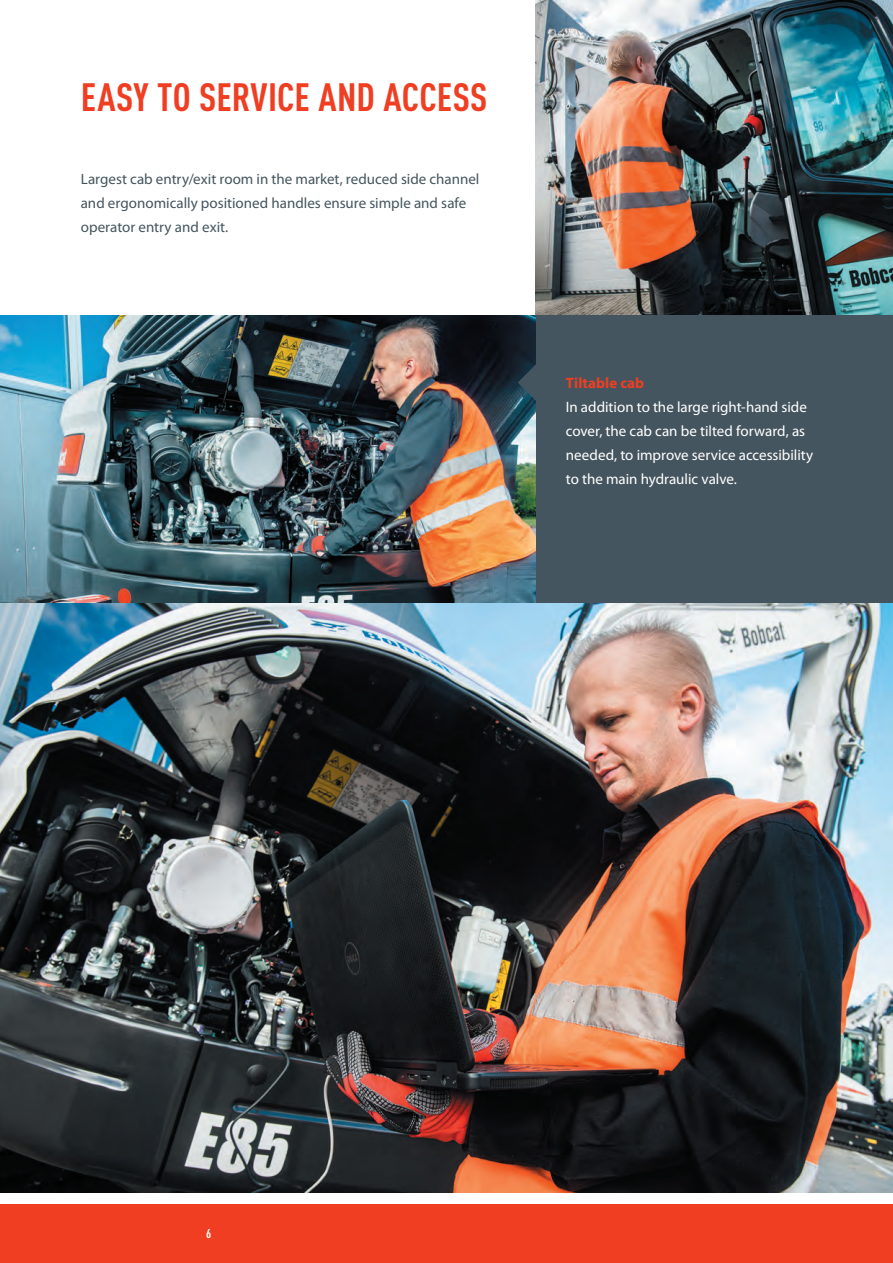
<style>
.page{position:relative;width:893px;height:1263px;background:#fff}
.page>*{position:absolute;margin:0;border:0;box-sizing:border-box;transform-origin:0 0}
.t1{font:700 condensed 39px "DIN Pro";letter-spacing:.005em;color:#ef3e22}
.t2{font:15px/24px "Myriad Pro";color:#fff}
.t3{font:15px/24px "Myriad Pro";color:#45555f}
.t4{font:700 15px "Myriad Pro";letter-spacing:.005em;color:#ef3e22}
.t5{font:700 condensed 12.75px "DIN Pro";color:#fff}
</style>
<div class="page">
<div style="left:0;top:1204px;width:893px;height:59px;background:#ef3e22"></div>
<img style="left:536px;top:0;width:356px;height:315px">
<div style="left:371px;top:315px;width:522px;height:306px;background:#45555f"></div>
<hr style="left:892px;top:0;width:1px;height:1192px;background:#e3e3d6">
<img style="left:0;top:315px;width:536px;height:289px">
<img style="left:0;top:604px;width:893px;height:588px">
<svg style="left:518px;top:365px;width:18px;height:36px"></svg>
<h1 class="t1" style="left:81px;top:67px;width:408px">EASY TO SERVICE AND ACCESS</h1>
<p class="t3" style="left:81px;top:167px;width:400px">Largest cab entry/exit room in the market, reduced side channel and ergonomically positioned handles ensure simple and safe operator entry and exit.</p>
<p class="t4" style="left:566px;top:373px;width:80px">Tiltable cab</p>
<p class="t2" style="left:566px;top:395px;width:249px">In addition to the large right-hand side cover, the cab can be tilted forward, as needed, to improve service accessibility to the main hydraulic valve.</p>
<p class="t5" style="left:206px;top:1224px;width:7px">6</p>
</div>
